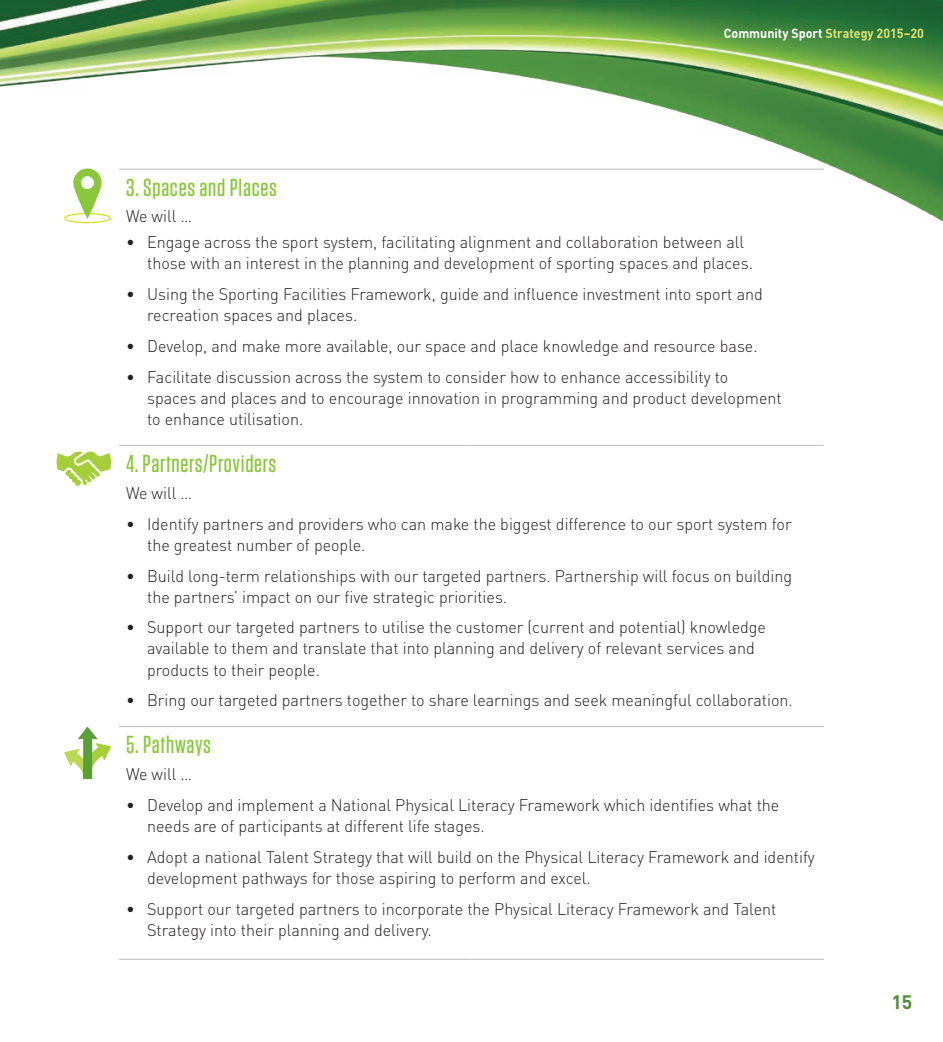
<style>
.page{position:relative;width:943px;height:1042px;background:#fff}
.page>*{position:absolute;margin:0;border:0;box-sizing:border-box;transform-origin:0 0}
.Heading_3{font:500 24.5px "Tungsten";letter-spacing:.03em;color:#8bc63e}
.t1{font:700 19.25px "DINOT";color:#4b8e31}
.Bullet{font:300 16.62px/21px "DINOT";color:#231f20}
.Body{font:300 16.62px "DINOT";color:#231f20}
.Master_page_header{font:700 13.12px "DINOT";color:#dce476;scale:.95 1}
.s1{color:#fff}
</style>
<div class="page">
<img style="left:0;top:0;width:943px;height:224px">
<hr style="left:119px;top:169px;width:352px;height:1px;background:#bcbdc0">
<hr style="left:471px;top:169px;width:352px;height:1px;background:#bcbdc0">
<hr style="left:119px;top:445px;width:352px;height:1px;background:#bcbdc0">
<hr style="left:471px;top:445px;width:352px;height:1px;background:#bcbdc0">
<hr style="left:119px;top:959px;width:352px;height:1px;background:#bcbdc0">
<hr style="left:471px;top:959px;width:352px;height:1px;background:#bcbdc0">
<hr style="left:119px;top:726px;width:352px;height:1px;background:#bcbdc0">
<hr style="left:471px;top:726px;width:352px;height:1px;background:#bcbdc0">
<svg style="left:57px;top:451px;width:54px;height:35px"></svg>
<svg style="left:64px;top:727px;width:47px;height:52px"></svg>
<svg style="left:64px;top:168px;width:47px;height:55px"></svg>
<div style="left:81px;top:176px;width:13px;height:13px;background:#fff;border-radius:50%"></div>
<p class="Master_page_header" style="left:724px;top:25px;width:212px"><span class="s1">Community Sport</span> Strategy 2015–20</p>
<p class="Heading_3" style="left:126px;top:174px;width:152px">3. Spaces and Places</p>
<p class="Bullet" style="left:126px;top:206px;width:67px">We will …</p>
<p class="Bullet" style="left:147px;top:232px;width:607px;text-indent:-21px">• Engage across the sport system, facilitating alignment and collaboration between all those with an interest in the planning and development of sporting spaces and places.</p>
<p class="Bullet" style="left:147px;top:284px;width:617px;text-indent:-21px">• Using the Sporting Facilities Framework, guide and influence investment into sport and recreation spaces and places.</p>
<p class="Bullet" style="left:126px;top:336px;width:633px">• Develop, and make more available, our space and place knowledge and resource base.</p>
<p class="Bullet" style="left:147px;top:366px;width:636px;text-indent:-21px">• Facilitate discussion across the system to consider how to enhance accessibility to spaces and places and to encourage innovation in programming and product development to enhance utilisation.</p>
<p class="Heading_3" style="left:126px;top:451px;width:152px">4. Partners/Providers</p>
<p class="Bullet" style="left:126px;top:482px;width:67px">We will …</p>
<p class="Bullet" style="left:147px;top:513px;width:646px;text-indent:-21px">• Identify partners and providers who can make the biggest difference to our sport system for the greatest number of people.</p>
<p class="Bullet" style="left:147px;top:565px;width:646px;text-indent:-21px">• Build long-term relationships with our targeted partners. Partnership will focus on building the partners’ impact on our five strategic priorities.</p>
<p class="Bullet" style="left:147px;top:617px;width:620px;text-indent:-21px">• Support our targeted partners to utilise the customer (current and potential) knowledge available to them and translate that into planning and delivery of relevant services and products to their people.</p>
<p class="Bullet" style="left:126px;top:690px;width:668px">• Bring our targeted partners together to share learnings and seek meaningful collaboration.</p>
<p class="Heading_3" style="left:126px;top:732px;width:86px">5. Pathways</p>
<p class="Body" style="left:126px;top:763px;width:67px">We will …</p>
<p class="Bullet" style="left:147px;top:794px;width:633px;text-indent:-21px">• Develop and implement a National Physical Literacy Framework which identifies what the needs are of participants at different life stages.</p>
<p class="Bullet" style="left:147px;top:846px;width:669px;text-indent:-21px">• Adopt a national Talent Strategy that will build on the Physical Literacy Framework and identify development pathways for those aspiring to perform and excel.</p>
<p class="Bullet" style="left:147px;top:898px;width:630px;text-indent:-21px">• Support our targeted partners to incorporate the Physical Literacy Framework and Talent<br>Strategy into their planning and delivery.</p>
<p class="t1" style="left:891px;top:989px;width:22px">15</p>
</div>
